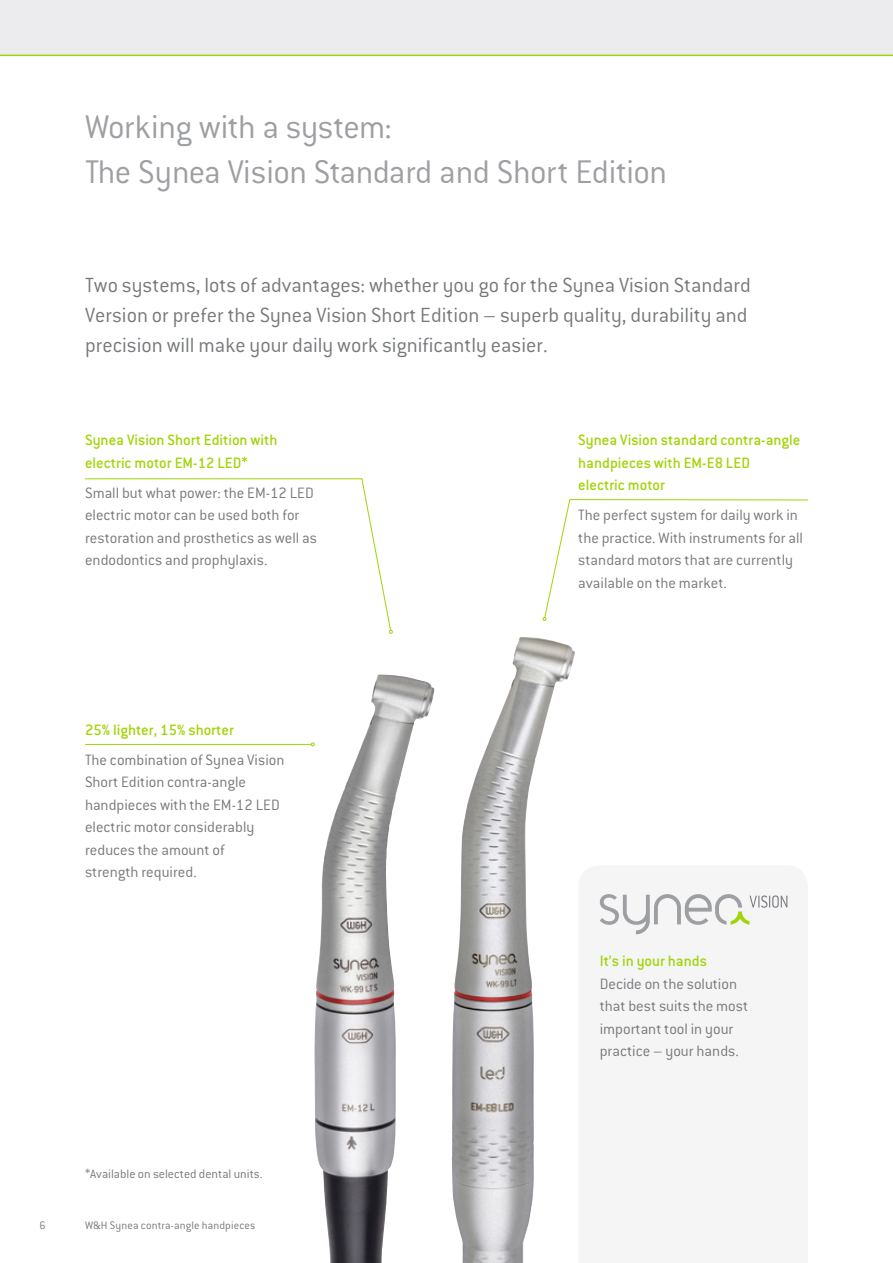
<style>
.page{position:relative;width:893px;height:1263px;background:#fff}
.page>*{position:absolute;margin:0;border:0;box-sizing:border-box;transform-origin:0 0}
.t1{font:300 36px/45px "Conduit ITC Pro";letter-spacing:-.015em;color:#9d9fa2}
.t2{font:300 22.5px/30px "Conduit ITC Pro";color:#76787b}
.t3{font:300 16.5px/22.5px "Conduit ITC Pro";color:#76787b}
.t4{font:500 16.5px/22.5px "Conduit ITC Pro";color:#a2d40a}
.t5{font:300 13.5px "Conduit ITC Pro";color:#76787b}
.t6{font:300 12px "Conduit ITC Pro";letter-spacing:.01em;color:#76787b}
</style>
<div class="page">
<div style="left:0;top:0;width:893px;height:55px;background:#ececee"></div>
<svg style="left:0;top:54px;width:893px;height:3px;background:#cce580"></svg>
<img style="left:314px;top:674px;width:120px;height:589px">
<img style="left:452px;top:637px;width:123px;height:626px">
<svg style="left:600px;top:894px;width:187px;height:40px"></svg>
<svg style="left:85px;top:478px;width:306px;height:152px"></svg>
<svg style="left:389px;top:630px;width:4px;height:4px"></svg>
<svg style="left:543px;top:499px;width:266px;height:122px"></svg>
<hr style="left:85px;top:744px;width:226px;height:1px;background:#a2d40a">
<svg style="left:311px;top:742px;width:4px;height:4px"></svg>
<h1 class="t1" style="left:85px;top:104px;width:583px">Working with a system:<br>The Synea Vision Standard and Short Edition</h1>
<h2 class="t2" style="left:85px;top:270px;width:667px">Two systems, lots of advantages: whether you go for the Synea Vision Standard<br>Version or prefer the Synea Vision Short Edition – superb quality, durability and precision will make your daily work significantly easier.</h2>
<p class="t4" style="left:85px;top:429px;width:194px">Synea Vision Short Edition with electric motor EM-12 LED*</p>
<p class="t3" style="left:85px;top:482px;width:234px">Small but what power: the EM-12 LED electric motor can be used both for restoration and prosthetics as well as endodontics and prophylaxis.</p>
<p class="t4" style="left:85px;top:718px;width:150px">25% lighter, 15% shorter</p>
<p class="t3" style="left:85px;top:748px;width:201px">The combination of Synea Vision<br>Short Edition contra-angle handpieces with the EM-12 LED electric motor considerably reduces the amount of<br>strength required.</p>
<p class="t5" style="left:85px;top:1166px;width:179px">*Available on selected dental units.</p>
<p class="t6" style="left:39px;top:1218px;width:8px">6</p>
<p class="t6" style="left:85px;top:1218px;width:172px">W&amp;H Synea contra-angle handpieces</p>
<p class="t4" style="left:578px;top:429px;width:224px">Synea Vision standard contra-angle handpieces with EM-E8 LED electric motor</p>
<p class="t3" style="left:578px;top:504px;width:226px">The perfect system for daily work in the practice. With instruments for all standard motors that are currently available on the market.</p>
<p class="t4" style="left:600px;top:950px;width:109px">It’s in your hands</p>
<p class="t3" style="left:600px;top:972px;width:150px">Decide on the solution that best suits the most important tool in your practice – your hands.</p>
</div>
